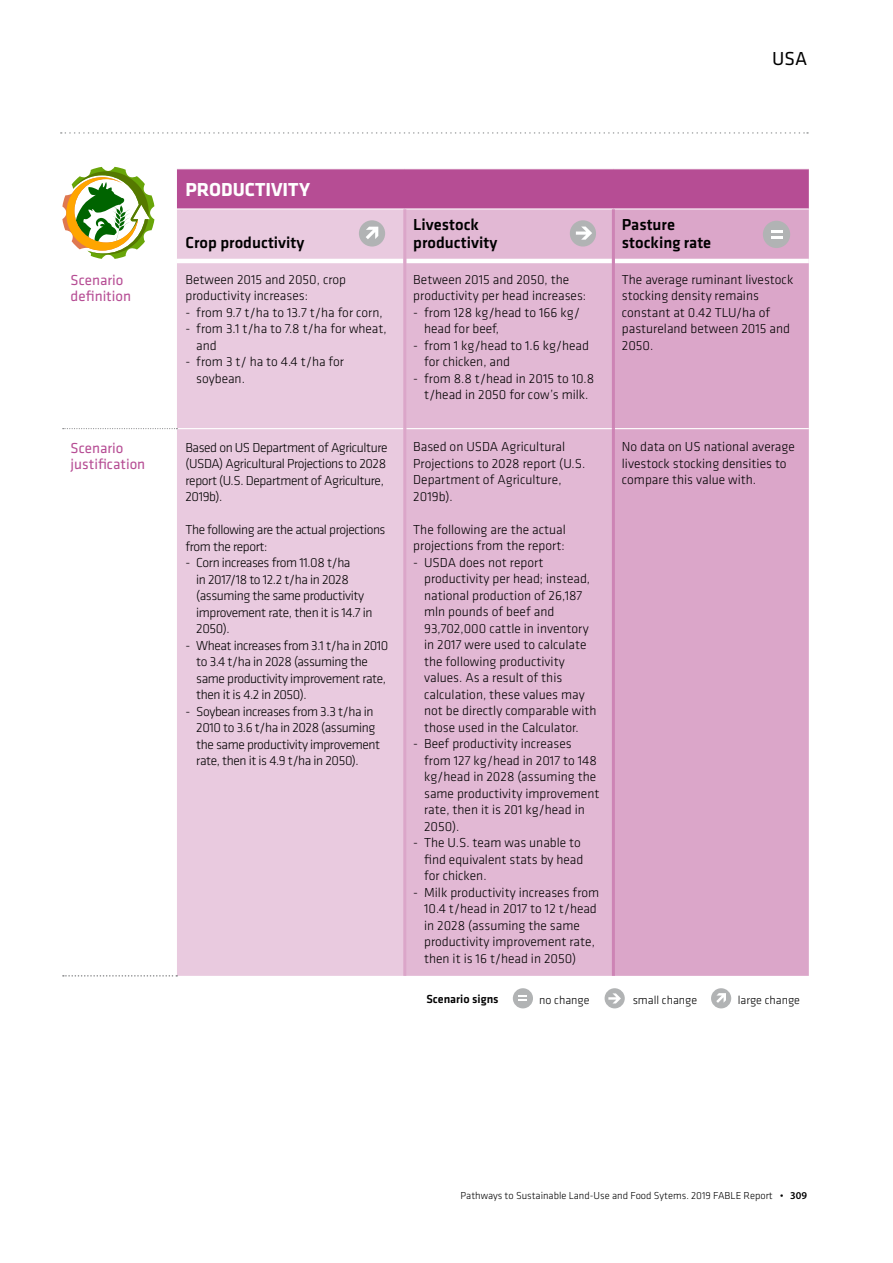
<style>
.page{position:relative;width:893px;height:1263px;background:#fff}
.page>*{position:absolute;margin:0;border:0;box-sizing:border-box;transform-origin:0 0}
.t1{font:700 19.5px "Klavika";color:#fff}
.t2{font:19.5px "Klavika";color:#000}
.t3{font:500 16.5px/18px "Klavika";color:#000}
.t4{font:15px/16.5px "Klavika";color:#b64d94}
.t5{font:300 13.5px/16.5px "Klavika";color:#000}
.t6{font:300 13.5px/16.5px "Klavika";letter-spacing:-.03em;color:#000}
.t7{font:300 12.15px "Klavika";color:#000}
.t8{font:500 12.15px "Klavika";color:#000}
.t9{font:300 10.5px "Klavika";color:#000}
.s1{font-family:"Myriad Pro";font-weight:600}
</style>
<div class="page">
<div style="left:177px;top:169px;width:632px;height:40px;background:#b64d94"></div>
<div style="left:177px;top:210px;width:226px;height:766px;background:#e9cadf"></div>
<div style="left:406px;top:210px;width:206px;height:766px;background:#e2b8d4"></div>
<div style="left:615px;top:210px;width:194px;height:766px;background:#dba6c9"></div>
<hr style="left:177px;top:259px;width:226px;height:4px;background:#fff">
<hr style="left:406px;top:259px;width:206px;height:4px;background:#fff">
<hr style="left:615px;top:259px;width:194px;height:4px;background:#fff">
<hr style="left:177px;top:428px;width:226px;height:1px;background:#fff">
<hr style="left:406px;top:428px;width:206px;height:1px;background:#fff">
<hr style="left:615px;top:428px;width:194px;height:1px;background:#fff">
<svg style="left:63px;top:428px;width:114px;height:1px"></svg>
<svg style="left:63px;top:975px;width:114px;height:1px"></svg>
<hr style="left:403px;top:209px;width:3px;height:52px;background:#dba6c9">
<hr style="left:403px;top:261px;width:3px;height:168px;background:#dba6c9">
<hr style="left:403px;top:429px;width:3px;height:547px;background:#dba6c9">
<hr style="left:612px;top:209px;width:3px;height:52px;background:#cd84b5">
<hr style="left:612px;top:261px;width:3px;height:168px;background:#cd84b5">
<hr style="left:612px;top:429px;width:3px;height:547px;background:#cd84b5">
<svg style="left:62px;top:167px;width:92px;height:92px"></svg>
<div style="left:359px;top:220px;width:26px;height:27px;background:#b1b3b4;border-radius:50%"></div>
<svg style="left:366px;top:227px;width:12px;height:12px"></svg>
<svg style="left:568px;top:219px;width:29px;height:29px"></svg>
<svg style="left:61px;top:132px;width:747px;height:2px"></svg>
<div style="left:513px;top:988px;width:20px;height:20px;background:#b1b3b4;border-radius:50%"></div>
<svg style="left:518px;top:995px;width:9px;height:6px"></svg>
<div style="left:711px;top:988px;width:20px;height:20px;background:#b1b3b4;border-radius:50%"></div>
<svg style="left:716px;top:993px;width:10px;height:10px"></svg>
<div style="left:605px;top:988px;width:20px;height:20px;background:#b1b3b4;border-radius:50%"></div>
<svg style="left:608px;top:993px;width:13px;height:10px"></svg>
<div style="left:763px;top:221px;width:27px;height:27px;background:#b1b3b4;border-radius:50%"></div>
<svg style="left:771px;top:230px;width:11px;height:8px"></svg>
<h1 class="t2" style="left:772px;top:48px;width:36px">USA</h1>
<h1 class="t1" style="left:185px;top:179px;width:126px">PRODUCTIVITY</h1>
<p class="t3" style="left:185px;top:234px;width:121px">Crop productivity</p>
<p class="t4" style="left:71px;top:272px;width:62px">Scenario definition</p>
<p class="t5" style="left:185px;top:271px;width:162px">Between 2015 and 2050, crop productivity increases:</p>
<p class="t5" style="left:185px;top:304px;width:199px">- from 9.7 t/ha to 13.7 t/ha for corn,</p>
<p class="t5" style="left:196px;top:321px;width:192px;text-indent:-11px">- from 3.1 t/ha to 7.8 t/ha for wheat, and</p>
<p class="t5" style="left:196px;top:354px;width:149px;text-indent:-11px">- from 3 t/ ha to 4.4 t/ha for soybean.</p>
<p class="t4" style="left:71px;top:440px;width:76px">Scenario justification</p>
<p class="t6" style="left:185px;top:439px;width:204px">Based on US Department of Agriculture (USDA) Agricultural Projections to 2028 report (U.S. Department of Agriculture,<br>2019b).</p>
<p class="t6" style="left:185px;top:521px;width:202px">The following are the actual projections from the report:</p>
<p class="t6" style="left:196px;top:554px;width:178px;text-indent:-11px">- Corn increases from 11.08 t/ha<br>in 2017/18 to 12.2 t/ha in 2028 (assuming the same productivity improvement rate, then it is 14.7 in<br>2050).</p>
<p class="t6" style="left:196px;top:637px;width:194px;text-indent:-11px">- Wheat increases from 3.1 t/ha in 2010 to 3.4 t/ha in 2028 (assuming the same productivity improvement rate, then it is 4.2 in 2050).</p>
<p class="t6" style="left:196px;top:703px;width:185px;text-indent:-11px">- Soybean increases from 3.3 t/ha in 2010 to 3.6 t/ha in 2028 (assuming the same productivity improvement rate, then it is 4.9 t/ha in 2050).</p>
<p class="t3" style="left:413px;top:216px;width:86px">Livestock productivity</p>
<p class="t3" style="left:622px;top:216px;width:91px">Pasture stocking rate</p>
<p class="t5" style="left:413px;top:271px;width:174px">Between 2015 and 2050, the productivity per head increases:</p>
<p class="t5" style="left:424px;top:304px;width:157px;text-indent:-11px">- from 128 kg/head to 166 kg/ head for beef,</p>
<p class="t5" style="left:424px;top:337px;width:166px;text-indent:-11px">- from 1 kg/head to 1.6 kg/head for chicken, and</p>
<p class="t5" style="left:413px;top:370px;width:183px;text-align:center">- from 8.8 t/head in 2015 to 10.8 t/head in 2050 for cow’s milk.</p>
<p class="t5" style="left:413px;top:439px;width:173px">Based on USDA Agricultural<br>Projections to 2028 report (U.S.<br>Department of Agriculture,<br>2019b).</p>
<p class="t5" style="left:413px;top:521px;width:154px">The following are the actual projections from the report:</p>
<p class="t5" style="left:424px;top:554px;width:174px;text-indent:-11px">- USDA does not report productivity per head; instead, national production of 26,187 mln pounds of beef and<br>93,702,000 cattle in inventory in 2017 were used to calculate the following productivity values. As a result of this calculation, these values may not be directly comparable with those used in the Calculator.</p>
<p class="t5" style="left:424px;top:736px;width:177px;text-indent:-11px">- Beef productivity increases from 127 kg/head in 2017 to 148 kg/head in 2028 (assuming the same productivity improvement rate, then it is 201 kg/head in<br>2050).</p>
<p class="t5" style="left:424px;top:835px;width:161px;text-indent:-11px">- The U.S. team was unable to find equivalent stats by head for chicken.</p>
<p class="t5" style="left:424px;top:884px;width:177px;text-indent:-11px">- Milk productivity increases from<br>10.4 t/head in 2017 to 12 t/head in 2028 (assuming the same productivity improvement rate, then it is 16 t/head in 2050)</p>
<p class="t5" style="left:622px;top:271px;width:173px">The average ruminant livestock stocking density remains constant at 0.42 TLU/ha of pastureland between 2015 and<br>2050.</p>
<p class="t5" style="left:622px;top:439px;width:174px">No data on US national average livestock stocking densities to compare this value with.</p>
<p class="t8" style="left:426px;top:992px;width:74px">Scenario signs</p>
<p class="t7" style="left:539px;top:993px;width:52px">no change</p>
<p class="t7" style="left:633px;top:993px;width:66px">small change</p>
<p class="t7" style="left:738px;top:993px;width:64px">large change</p>
<p class="t9" style="left:461px;top:1189px;width:348px">Pathways to Sustainable Land-Use and Food Sytems. 2019 FABLE Report • <span class="s1">309</span></p>
</div>
